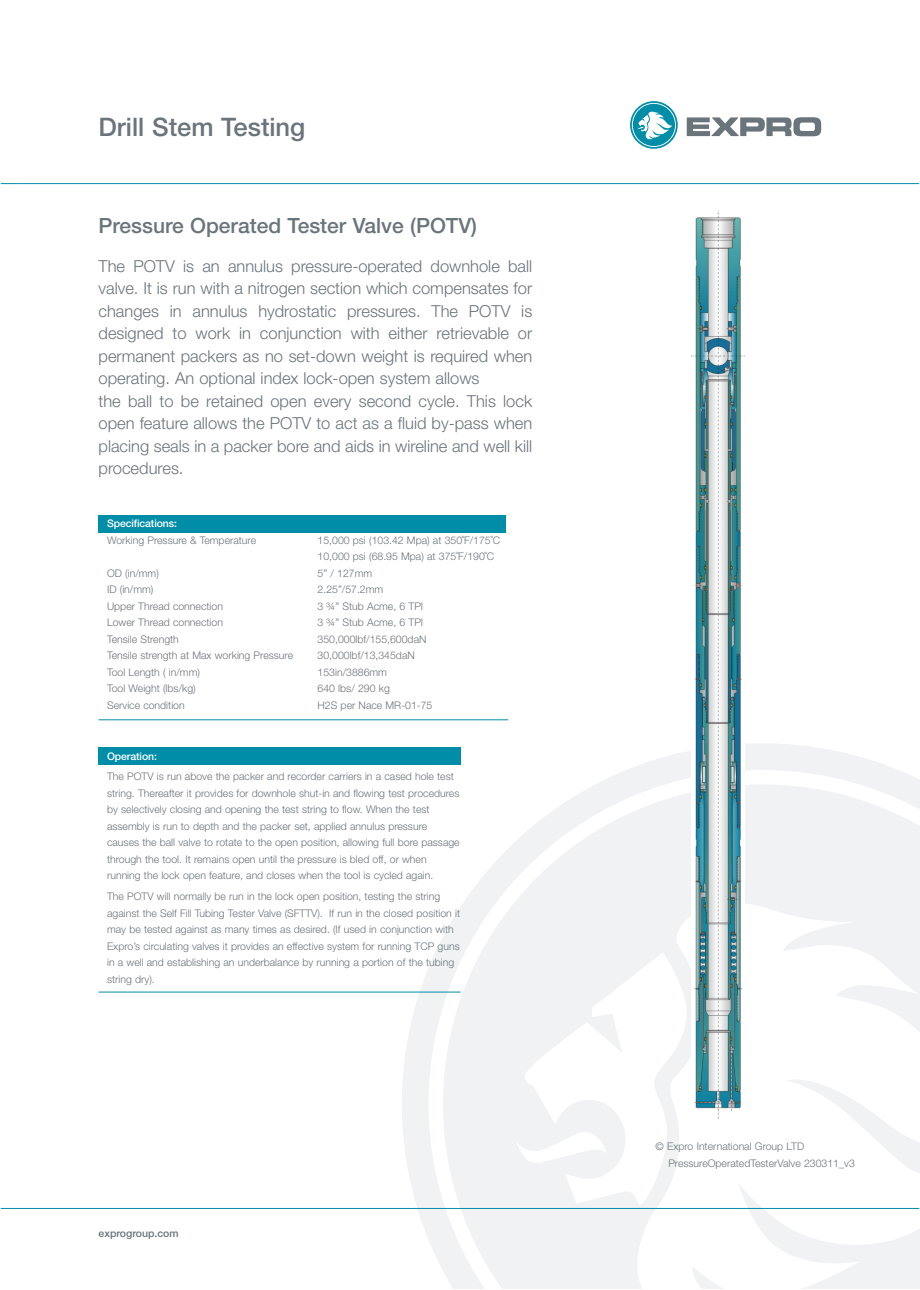
<style>
.page{position:relative;width:920px;height:1290px;background:#fff}
.page>*{position:absolute;margin:0;border:0;box-sizing:border-box;transform-origin:0 0}
.t1{font:500 25.5px "Helvetica Neue";color:#6a747b}
.t2{font:500 21px "Helvetica Neue";color:#6a747b}
.t3{font:300 16.5px/22.5px "Helvetica Neue";color:#6a747b}
.t4{font:300 10.5px/16.5px "Helvetica Neue";color:#6a747b}
.t5{font:500 10.5px "Helvetica Neue";letter-spacing:-.01em;color:#fff}
.t6{font:500 10.5px "Helvetica Neue";color:#6a747b}
</style>
<div class="page">
<svg style="left:402px;top:743px;width:517px;height:527px"></svg>
<svg style="left:443px;top:784px;width:476px;height:505px;fill:#f0f2f3"></svg>
<hr style="left:1px;top:183px;width:918px;height:1px;background:#008da8">
<hr style="left:1px;top:1208px;width:918px;height:1px;background:#008da8">
<div style="left:99px;top:515px;width:407px;height:17px;background:#008da8"></div>
<hr style="left:99px;top:719px;width:409px;height:1px;background:#008da8">
<div style="left:99px;top:748px;width:362px;height:17px;background:#008da8"></div>
<hr style="left:99px;top:992px;width:362px;height:1px;background:#008da8">
<svg style="left:687px;top:117px;width:134px;height:19px"></svg>
<svg style="left:630px;top:101px;width:48px;height:48px"></svg>
<img style="left:691px;top:211px;width:53px;height:907px">
<h1 class="t1" style="left:99px;top:118px;width:208px">Drill Stem Testing</h1>
<h2 class="t2" style="left:99px;top:218px;width:380px">Pressure Operated Tester Valve (POTV)</h2>
<p class="t3" style="left:99px;top:256px;width:435px">The POTV is an annulus pressure-operated downhole ball valve. It is run with a nitrogen section which compensates for changes in annulus hydrostatic pressures. The POTV is designed to work in conjunction with either retrievable or permanent packers as no set-down weight is required when operating. An optional index lock-open system allows<br>the ball to be retained open every second cycle. This lock open feature allows the POTV to act as a fluid by-pass when placing seals in a packer bore and aids in wireline and well kill procedures.</p>
<p class="t5" style="left:107px;top:519px;width:71px">Specifications:</p>
<p class="t4" style="left:107px;top:532px;width:151px">Working Pressure &amp; Temperature</p>
<p class="t4" style="left:318px;top:532px;width:184px">15,000 psi (103.42 Mpa) at 350˚F/175˚C<br>10,000 psi (68.95 Mpa) at 375˚F/190˚C</p>
<p class="t4" style="left:107px;top:565px;width:53px">OD (in/mm)</p>
<p class="t4" style="left:318px;top:565px;width:56px">5” / 127mm</p>
<p class="t4" style="left:107px;top:582px;width:48px">ID (in/mm)</p>
<p class="t4" style="left:318px;top:582px;width:67px">2.25”/57.2mm</p>
<p class="t4" style="left:107px;top:598px;width:117px">Upper Thread connection</p>
<p class="t4" style="left:318px;top:598px;width:107px">3 ¾” Stub Acme, 6 TPI</p>
<p class="t4" style="left:107px;top:615px;width:117px">Lower Thread connection</p>
<p class="t4" style="left:318px;top:615px;width:107px">3 ¾” Stub Acme, 6 TPI</p>
<p class="t4" style="left:107px;top:631px;width:73px">Tensile Strength</p>
<p class="t4" style="left:318px;top:631px;width:110px">350,000lbf/155,600daN</p>
<p class="t4" style="left:107px;top:648px;width:187px">Tensile strength at Max working Pressure</p>
<p class="t4" style="left:318px;top:648px;width:99px">30,000lbf/13,345daN</p>
<p class="t4" style="left:107px;top:664px;width:94px">Tool Length ( in/mm)</p>
<p class="t4" style="left:318px;top:664px;width:71px">153in/3886mm</p>
<p class="t4" style="left:107px;top:681px;width:90px">Tool Weight (lbs/kg)</p>
<p class="t4" style="left:318px;top:681px;width:74px">640 lbs/ 290 kg</p>
<p class="t4" style="left:107px;top:697px;width:79px">Service condition</p>
<p class="t4" style="left:318px;top:697px;width:116px">H2S per Nace MR-01-75</p>
<p class="t5" style="left:107px;top:752px;width:51px">Operation:</p>
<p class="t4" style="left:107px;top:769px;width:354px">The POTV is run above the packer and recorder carriers in a cased hole test string. Thereafter it provides for downhole shut-in and flowing test procedures by selectively closing and opening the test string to flow. When the test assembly is run to depth and the packer set, applied annulus pressure causes the ball valve to rotate to the open position, allowing full bore passage through the tool. It remains open until the pressure is bled off, or when running the lock open feature, and closes when the tool is cycled again.</p>
<p class="t4" style="left:107px;top:889px;width:354px">The POTV will normally be run in the lock open position, testing the string against the Self Fill Tubing Tester Valve (SFTTV). If run in the closed position it may be tested against as many times as desired. (If used in conjunction with Expro’s circulating valves it provides an effective system for running TCP guns in a well and establishing an underbalance by running a portion of the tubing string dry).</p>
<p class="t6" style="left:99px;top:1229px;width:82px">exprogroup.com</p>
<p class="t4" style="left:668px;top:1139px;width:188px;text-indent:-13px">© Expro International Group LTD<br>PressureOperatedTesterValve 230311_v3</p>
</div>
